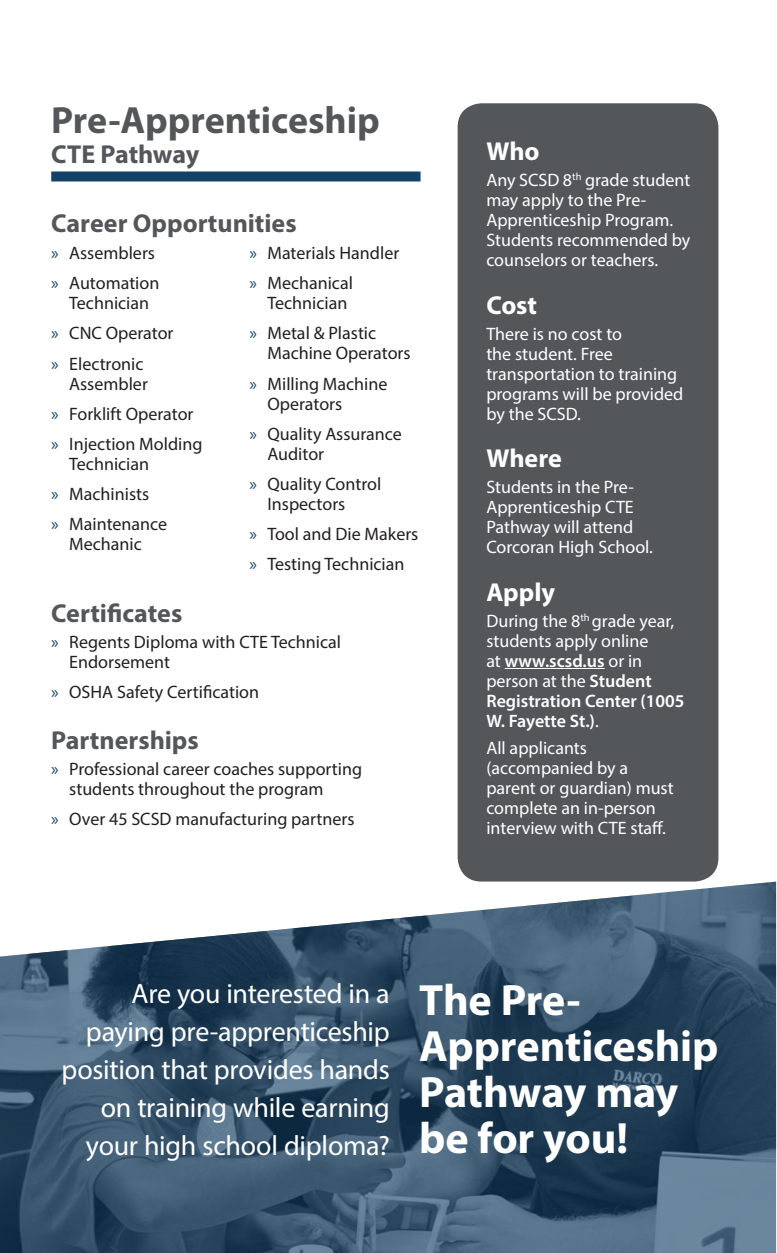
<style>
.page{position:relative;width:777px;height:1253px;background:#fff}
.page>*{position:absolute;margin:0;border:0;box-sizing:border-box;transform-origin:0 0}
.t1{font:700 44px/46px "Myriad Pro";letter-spacing:-.005em;color:#fff}
.t2{font:700 38px "Myriad Pro";color:#54575a}
.t3{font:28px/38px "Myriad Pro";letter-spacing:-.01em;color:#fff;text-align:right}
.t4{font:700 26px "Myriad Pro";color:#54575a}
.t5{font:700 26px "Myriad Pro";color:#fff}
.t6{font:18px/30px "Myriad Pro";color:#231f20}
.t7{font:18px/20px "Myriad Pro";color:#fff}
.s1{color:#134269}
.s2{font-weight:600}
</style>
<div class="page">
<svg style="left:0;top:881px;width:776px;height:372px;background:#4b657a"></svg>
<div style="left:457px;top:103px;width:261px;height:778px;background:#54575a;border-radius:24px"></div>
<hr style="left:504px;top:668px;width:100px;height:1px;background:#fff">
<div style="left:51px;top:171px;width:369px;height:10px;background:#134269"></div>
<h2 class="t2" style="left:51px;top:96px;width:330px">Pre-Apprenticeship</h2>
<h3 class="t4" style="left:51px;top:138px;width:150px">CTE Pathway</h3>
<h3 class="t4" style="left:51px;top:206px;width:247px">Career Opportunities</h3>
<p class="t6" style="left:51px;top:238px;width:110px"><span class="s1">»</span> Assemblers <span class="s1">»</span> Automation</p>
<p class="t6" style="left:51px;top:288px;width:124px;text-indent:18px">Technician<br><span class="s1">»</span> CNC Operator <span class="s1">»</span> Electronic</p>
<p class="t6" style="left:51px;top:368px;width:153px;text-indent:18px">Assembler<br><span class="s1">»</span> Forklift Operator <span class="s1">»</span> Injection Molding</p>
<p class="t6" style="left:51px;top:448px;width:117px;text-indent:18px">Technician<br><span class="s1">»</span> Machinists<br><span class="s1">»</span> Maintenance</p>
<p class="t6" style="left:69px;top:528px;width:74px">Mechanic</p>
<p class="t6" style="left:249px;top:238px;width:151px"><span class="s1">»</span> Materials Handler <span class="s1">»</span> Mechanical</p>
<p class="t6" style="left:249px;top:288px;width:128px;text-indent:18px">Technician<br><span class="s1">»</span> Metal &amp; Plastic</p>
<p class="t6" style="left:249px;top:338px;width:163px;text-indent:18px">Machine Operators <span class="s1">»</span> Milling Machine</p>
<p class="t6" style="left:249px;top:388px;width:154px;text-indent:18px">Operators<br><span class="s1">»</span> Quality Assurance</p>
<p class="t6" style="left:249px;top:438px;width:133px;text-indent:18px">Auditor<br><span class="s1">»</span> Quality Control</p>
<p class="t6" style="left:249px;top:488px;width:170px;text-indent:18px">Inspectors<br><span class="s1">»</span> Tool and Die Makers <span class="s1">»</span> Testing Technician</p>
<h3 class="t4" style="left:51px;top:597px;width:133px">Certificates</h3>
<p class="t6" style="left:69px;top:632px;width:273px;line-height:20px;text-indent:-18px"><span class="s1">»</span> Regents Diploma with CTE Technical<br>Endorsement</p>
<p class="t6" style="left:51px;top:677px;width:209px"><span class="s1">»</span> OSHA Safety Certification</p>
<h3 class="t4" style="left:51px;top:723px;width:149px">Partnerships</h3>
<p class="t6" style="left:69px;top:758px;width:294px;line-height:20px;text-indent:-18px"><span class="s1">»</span> Professional career coaches supporting students throughout the program</p>
<p class="t6" style="left:51px;top:803px;width:305px"><span class="s1">»</span> Over 45 SCSD manufacturing partners</p>
<h3 class="t5" style="left:486px;top:135px;width:55px">Who</h3>
<p class="t7" style="left:486px;top:170px;width:205px">Any SCSD 8<sup>th</sup> grade student may apply to the Pre-<br>Apprenticeship Program.<br>Students recommended by counselors or teachers.</p>
<h3 class="t5" style="left:486px;top:288px;width:52px">Cost</h3>
<p class="t7" style="left:486px;top:323px;width:198px">There is no cost to<br>the student. Free transportation to training programs will be provided by the SCSD.</p>
<h3 class="t5" style="left:486px;top:441px;width:77px">Where</h3>
<p class="t7" style="left:486px;top:477px;width:168px">Students in the Pre-<br>Apprenticeship CTE<br>Pathway will attend<br>Corcoran High School.</p>
<h3 class="t5" style="left:486px;top:575px;width:70px">Apply</h3>
<p class="t7" style="left:486px;top:610px;width:200px">During the 8<sup>th</sup> grade year, students apply online<br>at <span class="s2">www.scsd.us</span> or in person at the <span class="s2">Student<br>Registration Center (1005<br>W. Fayette St.)</span>.</p>
<p class="t7" style="left:486px;top:737px;width:189px">All applicants (accompanied by a parent or guardian) must complete an in-person interview with CTE staff.</p>
<h3 class="t3" style="left:61px;top:974px;width:330px">Are you interested in a paying pre-apprenticeship position that provides hands on training while earning your high school diploma?</h3>
<h1 class="t1" style="left:419px;top:975px;width:301px">The Pre-<br>Apprenticeship<br>Pathway may be for you!</h1>
</div>
